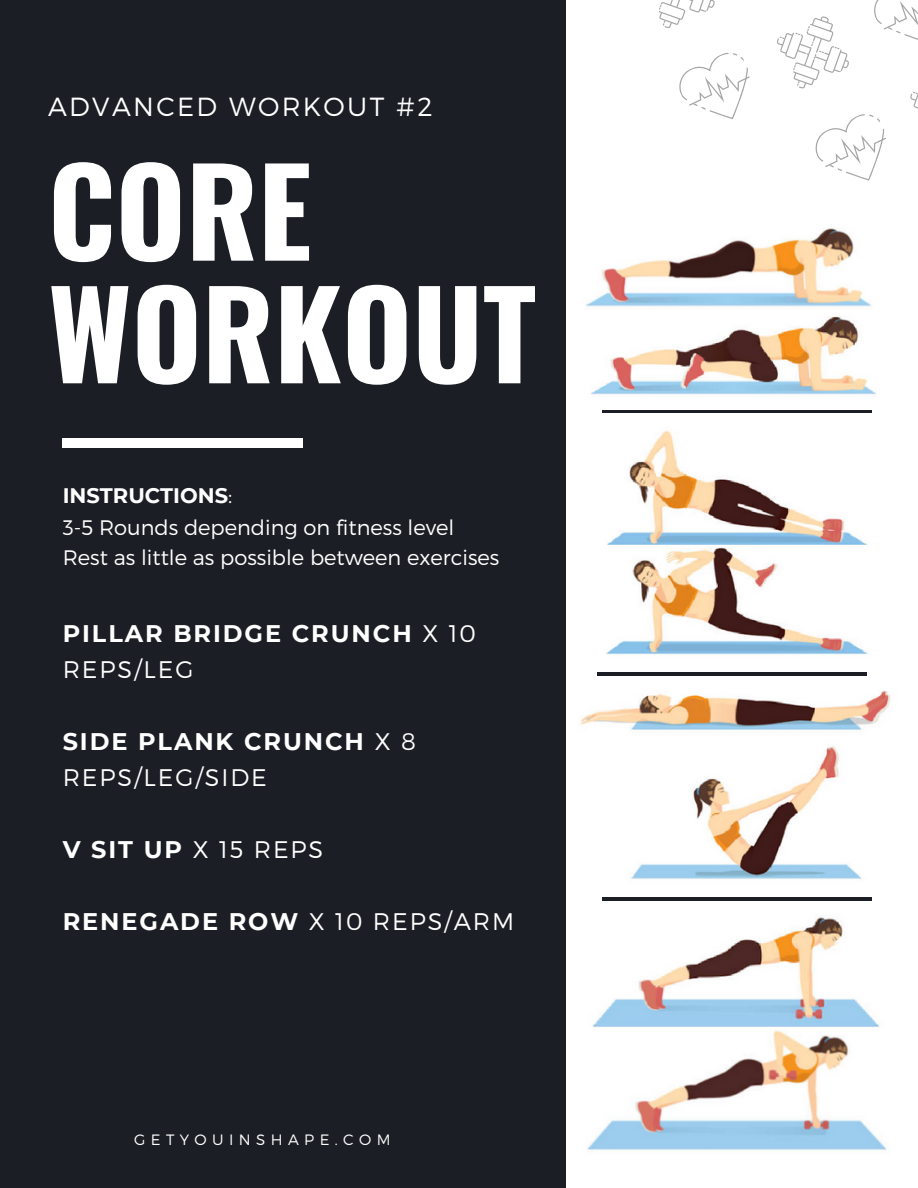
<style>
.page{position:relative;width:918px;height:1188px;background:#1b1f25}
.page>*{position:absolute;margin:0;border:0;box-sizing:border-box;transform-origin:0 0}
.t1{font:700 120px "Oswald";color:#fff}
.t2{font:300 26.25px "Montserrat";letter-spacing:.09em;color:#fff}
.t3{font:700 24px/36px "Montserrat";letter-spacing:.08em;color:#fff}
.t4{font:300 24px "Montserrat";letter-spacing:.08em;color:#fff}
.t5{font:300 21px "Montserrat";color:#fff}
.t6{font:700 21px "Montserrat";color:#fff}
.t7{font:300 15px "Montserrat";letter-spacing:.36em;color:#fff}
.s1{font-weight:300}
.s2{font-weight:700}
</style>
<div class="page">
<div style="left:566px;top:0;width:352px;height:1188px;background:#fff"></div>
<svg style="left:874px;top:0;width:44px;height:40px"></svg>
<svg style="left:815px;top:114px;width:71px;height:67px"></svg>
<div style="left:63px;top:438px;width:240px;height:10px;background:#fff"></div>
<svg style="left:777px;top:16px;width:72px;height:73px"></svg>
<svg style="left:659px;top:0;width:56px;height:28px"></svg>
<svg style="left:910px;top:91px;width:8px;height:18px"></svg>
<svg style="left:679px;top:52px;width:71px;height:67px"></svg>
<img style="left:590px;top:316px;width:286px;height:96px">
<hr style="left:603px;top:410px;width:269px;height:3px;background:#1b1f25">
<img style="left:586px;top:228px;width:286px;height:79px">
<img style="left:607px;top:430px;width:261px;height:115px">
<img style="left:606px;top:547px;width:262px;height:108px">
<img style="left:580px;top:690px;width:311px;height:211px">
<img style="left:593px;top:917px;width:286px;height:110px">
<img style="left:587px;top:1030px;width:300px;height:121px">
<hr style="left:603px;top:898px;width:269px;height:3px;background:#1b1f25">
<hr style="left:597px;top:673px;width:269px;height:2px;background:#1b1f25">
<p class="t2" style="left:48px;top:90px;width:386px">ADVANCED WORKOUT #2</p>
<p class="t1" style="left:48px;top:118px;width:265px">CORE</p>
<p class="t1" style="left:48px;top:240px;width:490px">WORKOUT</p>
<p class="t6" style="left:63px;top:483px;width:171px">INSTRUCTIONS<span class="s1">:</span></p>
<p class="t5" style="left:63px;top:514px;width:393px">3-5 Rounds depending on fitness level</p>
<p class="t5" style="left:63px;top:544px;width:438px">Rest as little as possible between exercises</p>
<p class="t3" style="left:63px;top:615px;width:415px">PILLAR BRIDGE CRUNCH <span class="s1">X 10<br>REPS/LEG</span></p>
<p class="t3" style="left:63px;top:723px;width:355px">SIDE PLANK CRUNCH <span class="s1">X 8<br>REPS/LEG/SIDE</span></p>
<p class="t4" style="left:63px;top:834px;width:262px"><span class="s2">V SIT UP</span> X 15 REPS</p>
<p class="t3" style="left:63px;top:903px;width:453px">RENEGADE ROW <span class="s1">X 10 REPS/ARM</span></p>
<p class="t7" style="left:134px;top:1130px;width:258px">GETYOUINSHAPE.COM</p>
</div>
